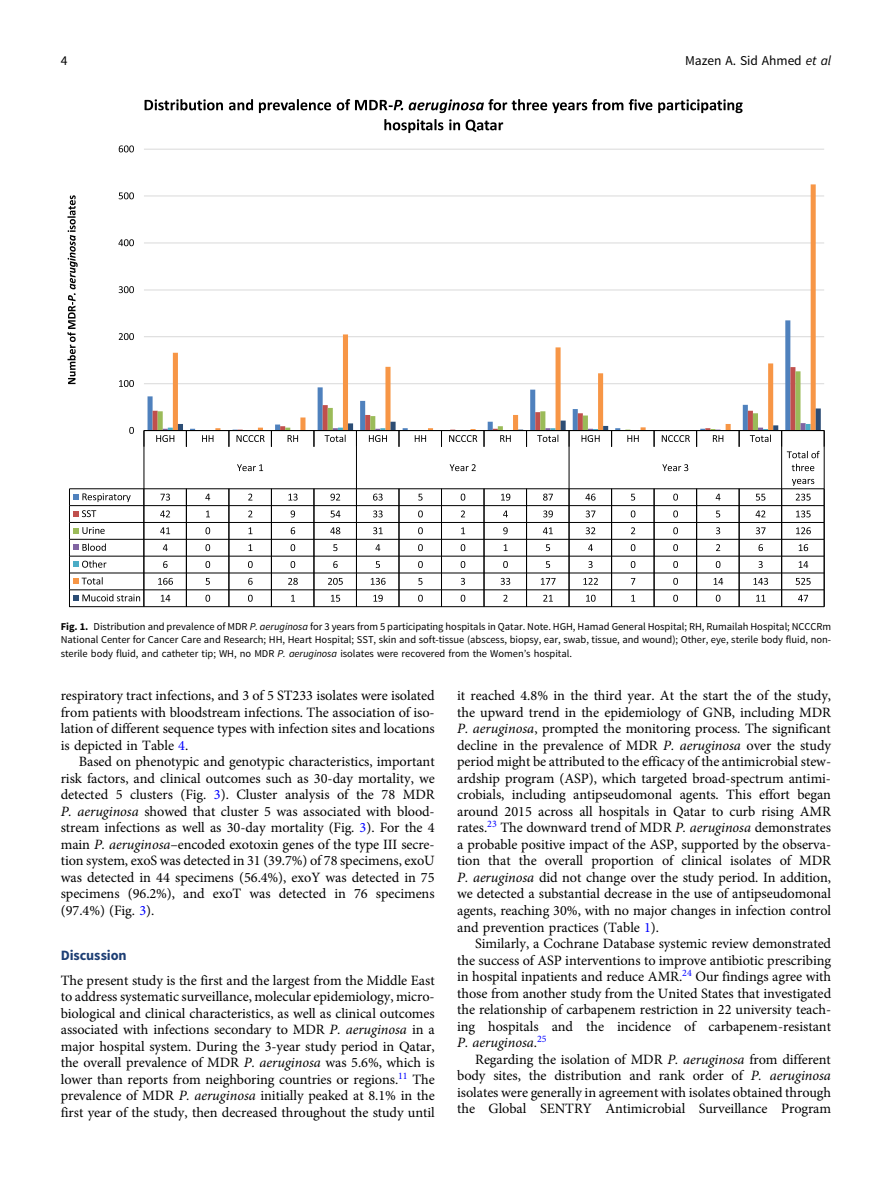
<style>
.page{position:relative;width:894px;height:1191px;background:#fff}
.page>*{position:absolute;margin:0;border:0;box-sizing:border-box;transform-origin:0 0}
.t1{font:14.25px/16.5px "Adv OT1 ef 757 c 0";color:#000;text-align:justify}
.t2{font:14.25px "Adv OT7 d 6 df 7 ab.I";color:#000}
.t3{font:14.25px "Adv O Ta 42 dc 7 d 3.B";color:#1d3e74}
.t4{font:13.5px "Adv OT0 e 40 dc 65";color:#000}
.t5{font:10.5px/13.5px "Adv OT0 e 40 dc 65";color:#000;text-align:justify}
.s1{font-family:"Adv O Tcabc 3928.I"}
.s2{font-family:"Adv O Ta 42 dc 7 d 3.B"}
.s3{font-style:inherit}
.s4{color:#00f}
.s5{font-family:"Adv OT7 d 6 df 7 ab.I"}
.s6{font-family:"Adv OT1 ef 757 c 0"}
</style>
<div class="page">
<hr style="left:144px;top:383px;width:679px;height:1px;background:#d9d9d9">
<hr style="left:144px;top:336px;width:679px;height:1px;background:#d9d9d9">
<hr style="left:144px;top:289px;width:679px;height:1px;background:#d9d9d9">
<hr style="left:144px;top:242px;width:679px;height:1px;background:#d9d9d9">
<hr style="left:144px;top:195px;width:679px;height:1px;background:#d9d9d9">
<hr style="left:144px;top:149px;width:679px;height:1px;background:#d9d9d9">
<svg style="left:173px;top:184px;width:642px;height:183px"></svg>
<hr style="left:144px;top:430px;width:679px;height:1px;background:#000">
<svg style="left:143px;top:430px;width:1px;height:16px"></svg>
<hr style="left:143px;top:446px;width:1px;height:42px;background:#000">
<hr style="left:356px;top:446px;width:1px;height:42px;background:#000">
<hr style="left:568px;top:446px;width:1px;height:42px;background:#000">
<hr style="left:780px;top:446px;width:1px;height:42px;background:#000">
<hr style="left:823px;top:446px;width:1px;height:42px;background:#000">
<svg style="left:152px;top:367px;width:672px;height:104px"></svg>
<svg style="left:69px;top:479px;width:755px;height:128px"></svg>
<svg style="left:129px;top:427px;width:5px;height:7px"></svg>
<svg style="left:119px;top:380px;width:15px;height:7px"></svg>
<svg style="left:119px;top:333px;width:15px;height:7px"></svg>
<svg style="left:119px;top:286px;width:15px;height:7px"></svg>
<svg style="left:118px;top:239px;width:16px;height:7px"></svg>
<svg style="left:119px;top:192px;width:15px;height:7px"></svg>
<svg style="left:119px;top:145px;width:15px;height:7px"></svg>
<svg style="left:67px;top:195px;width:11px;height:189px"></svg>
<svg style="left:144px;top:99px;width:598px;height:14px"></svg>
<svg style="left:384px;top:119px;width:119px;height:14px"></svg>
<p class="t4" style="left:61px;top:55px;width:8px">4</p>
<p class="t4" style="left:685px;top:55px;width:147px">Mazen A. Sid Ahmed <span class="s1">et al</span></p>
<p class="t5" style="left:61px;top:620px;width:771px"><span class="s2">Fig. 1.</span> Distribution and prevalence of MDR <span class="s1">P. aeruginosa</span> for 3 years from 5 participating hospitals in Qatar. Note. HGH, Hamad General Hospital; RH, Rumailah Hospital; NCCCRm National Center for Cancer Care and Research; HH, Heart Hospital; SST, skin and soft-tissue (abscess, biopsy, ear, swab, tissue, and wound); Other, eye, sterile body fluid, non&shy;sterile body fluid, and catheter tip; WH, no MDR <span class="s1">P. aeruginosa</span> isolates were recovered from the Women<span class="s3">’</span>s hospital.</p>
<p class="t1" style="left:61px;top:688px;width:375px">respiratory tract infections, and 3 of 5 ST233 isolates were isolated from patients with bloodstream infections. The association of iso&shy;lation of different sequence types with infection sites and locations is depicted in Table <span class="s4">4</span>.</p>
<p class="t1" style="left:61px;top:754px;width:375px;text-indent:18px">Based on phenotypic and genotypic characteristics, important risk factors, and clinical outcomes such as 30-day mortality, we detected 5 clusters (Fig. <span class="s4">3</span>). Cluster analysis of the 78 MDR <span class="s5">P. aeruginosa</span> showed that cluster 5 was associated with blood&shy;stream infections as well as 30-day mortality (Fig. <span class="s4">3</span>). For the 4 main <span class="s5">P. aeruginosa</span><span class="s3">–</span>encoded exotoxin genes of the type III secre&shy;tion system, exoS was detected in 31 (39.7%) of 78 specimens, exoU was detected in 44 specimens (56.4%), exoY was detected in 75 specimens (96.2%), and exoT was detected in 76 specimens (97.4%) (Fig. <span class="s4">3</span>).</p>
<p class="t3" style="left:61px;top:949px;width:67px">Discussion</p>
<p class="t1" style="left:61px;top:972px;width:375px">The present study is the first and the largest from the Middle East to address systematic surveillance, molecular epidemiology, micro&shy;biological and clinical characteristics, as well as clinical outcomes associated with infections secondary to MDR <span class="s5">P. aeruginosa</span> in a major hospital system. During the 3-year study period in Qatar, the overall prevalence of MDR <span class="s5">P. aeruginosa</span> was 5.6%, which is lower than reports from neighboring countries or regions.<sup>11</sup> The prevalence of MDR <span class="s5">P. aeruginosa</span> initially peaked at 8.1% in the first year of the study, then decreased throughout the study until</p>
<p class="t1" style="left:457px;top:688px;width:375px">it reached 4.8% in the third year. At the start the of the study, the upward trend in the epidemiology of GNB, including MDR <span class="s5">P. aeruginosa</span>, prompted the monitoring process. The significant decline in the prevalence of MDR <span class="s5">P. aeruginosa</span> over the study period might be attributed to the efficacy of the antimicrobial stew&shy;ardship program (ASP), which targeted broad-spectrum antimi&shy;crobials, including antipseudomonal agents. This effort began around 2015 across all hospitals in Qatar to curb rising AMR rates.<sup>23</sup> The downward trend of MDR <span class="s5">P. aeruginosa</span> demonstrates a probable positive impact of the ASP, supported by the observa&shy;tion that the overall proportion of clinical isolates of MDR <span class="s5">P. aeruginosa</span> did not change over the study period. In addition, we detected a substantial decrease in the use of antipseudomonal agents, reaching 30%, with no major changes in infection control and prevention practices (Table <span class="s4">1</span>).</p>
<p class="t1" style="left:457px;top:936px;width:375px;text-indent:18px">Similarly, a Cochrane Database systemic review demonstrated the success of ASP interventions to improve antibiotic prescribing in hospital inpatients and reduce AMR.<sup>24</sup> Our findings agree with those from another study from the United States that investigated the relationship of carbapenem restriction in 22 university teach&shy;ing hospitals and the incidence of carbapenem-resistant</p>
<p class="t2" style="left:457px;top:1036px;width:91px">P. aeruginosa<span class="s6">.</span><sup>25</sup></p>
<p class="t1" style="left:457px;top:1051px;width:375px;text-indent:18px">Regarding the isolation of MDR <span class="s5">P. aeruginosa</span> from different body sites, the distribution and rank order of <span class="s5">P. aeruginosa </span>isolates were generally in agreement with isolates obtained through the Global SENTRY Antimicrobial Surveillance Program</p>
</div>
